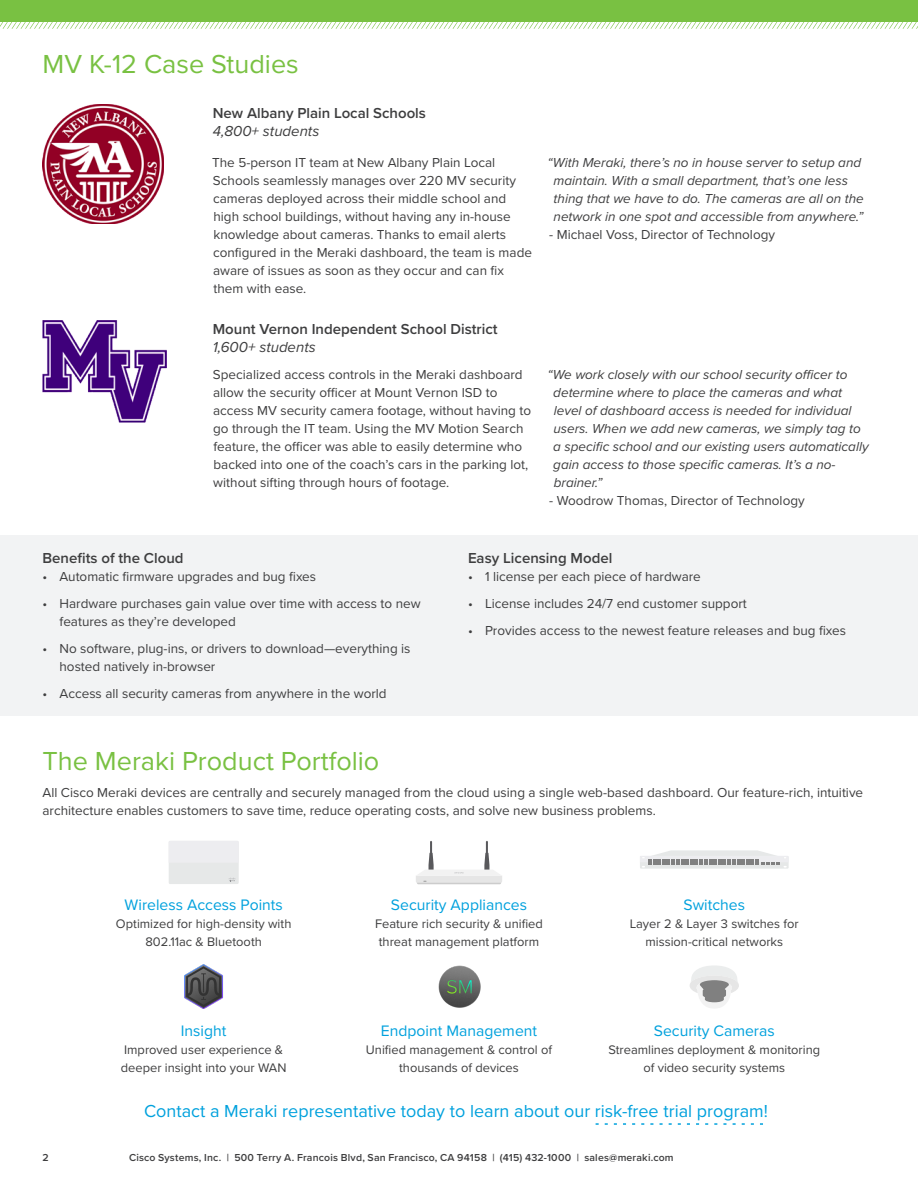
<style>
.page{position:relative;width:918px;height:1188px;background:#fff}
.page>*{position:absolute;margin:0;border:0;box-sizing:border-box;transform-origin:0 0}
.Green_Subheader{font:27px "Proxima Nova";color:#79c142}
.t1{font:18px "Proxima Nova";color:#00a1dd}
.t2{font:15.75px "Proxima Nova";color:#00a1dd}
.Solution_Guide_Bulle{font:600 15px "Proxima Nova";color:#3e3e3f}
.Solution_Guide_Bulle-2{font:italic 15px "Proxima Nova";color:#3e3e3f}
.Solution_Guide_Bulle-3{font:13.5px/18px "Proxima Nova";color:#3e3e3f}
.Solution_Guide_Bulle-4{font:italic 13.5px/18px "Proxima Nova";color:#3e3e3f}
.Paragraph_Style_1{font:13.5px/18px "Proxima Nova";color:#3e3e3f}
.Paragraph_Style_1-2{font:12.9px/18px "Proxima Nova";color:#3e3e3f;text-align:center}
.t3{font:600 10.5px "Proxima Nova";letter-spacing:.02em;color:#3e3e3f}
</style>
<div class="page">
<img style="left:42px;top:105px;width:121px;height:119px">
<img style="left:42px;top:320px;width:125px;height:103px">
<div style="left:0;top:535px;width:918px;height:181px;background:#f2f3f4"></div>
<img style="left:438px;top:965px;width:43px;height:43px">
<div style="left:169px;top:841px;width:70px;height:43px;background:#e6e8e8;border-radius:2px"></div>
<svg style="left:229px;top:878px;width:6px;height:3px"></svg>
<svg style="left:416px;top:841px;width:86px;height:43px"></svg>
<svg style="left:640px;top:850px;width:149px;height:19px;background:#d4d5d5"></svg>
<img style="left:184px;top:965px;width:39px;height:44px">
<svg style="left:690px;top:965px;width:49px;height:43px"></svg>
<svg style="left:596px;top:1123px;width:167px;height:2px"></svg>
<div style="left:0;top:0;width:918px;height:22px;background:#79c142"></div>
<svg style="left:0;top:22px;width:918px;height:7px"></svg>
<p class="Green_Subheader" style="left:43px;top:44px;width:258px">MV K-12 Case Studies</p>
<p class="Solution_Guide_Bulle" style="left:213px;top:102px;width:215px">New Albany Plain Local Schools</p>
<p class="Solution_Guide_Bulle-2" style="left:213px;top:120px;width:108px">4,800+ students</p>
<p class="Solution_Guide_Bulle-3" style="left:212px;top:153px;width:321px">The 5-person IT team at New Albany Plain Local Schools seamlessly manages over 220 MV security cameras deployed across their middle school and high school buildings, without having any in-house knowledge about cameras. Thanks to email alerts configured in the Meraki dashboard, the team is made aware of issues as soon as they occur and can fix them with ease.</p>
<p class="Solution_Guide_Bulle-4" style="left:554px;top:153px;width:312px;text-indent:-6px">“With Meraki, there’s no in house server to setup and maintain. With a small department, that’s one less thing that we have to do. The cameras are all on the network in one spot and accessible from anywhere.”</p>
<p class="Solution_Guide_Bulle-3" style="left:549px;top:225px;width:227px">- Michael Voss, Director of Technology</p>
<p class="Solution_Guide_Bulle" style="left:213px;top:318px;width:286px">Mount Vernon Independent School District</p>
<p class="Solution_Guide_Bulle-2" style="left:213px;top:336px;width:105px">1,600+ students</p>
<p class="Solution_Guide_Bulle-3" style="left:213px;top:365px;width:320px">Specialized access controls in the Meraki dashboard allow the security officer at Mount Vernon ISD to access MV security camera footage, without having to go through the IT team. Using the MV Motion Search feature, the officer was able to easily determine who backed into one of the coach’s cars in the parking lot, without sifting through hours of footage.</p>
<p class="Solution_Guide_Bulle-4" style="left:553px;top:365px;width:317px;text-indent:-6px">“We work closely with our school security officer to determine where to place the cameras and what level of dashboard access is needed for individual users. When we add new cameras, we simply tag to a specific school and our existing users automatically gain access to those specific cameras. It’s a no&shy;brainer.”</p>
<p class="Solution_Guide_Bulle-3" style="left:549px;top:491px;width:257px">- Woodrow Thomas, Director of Technology</p>
<p class="Solution_Guide_Bulle" style="left:43px;top:547px;width:143px">Benefits of the Cloud</p>
<p class="Solution_Guide_Bulle-3" style="left:43px;top:567px;width:275px">• Automatic firmware upgrades and bug fixes</p>
<p class="Solution_Guide_Bulle-3" style="left:60px;top:594px;width:363px;text-indent:-17px">• Hardware purchases gain value over time with access to new features as they’re developed</p>
<p class="Solution_Guide_Bulle-3" style="left:60px;top:639px;width:353px;text-indent:-17px">• No software, plug-ins, or drivers to download—everything is hosted natively in-browser</p>
<p class="Solution_Guide_Bulle-3" style="left:43px;top:684px;width:346px">• Access all security cameras from anywhere in the world</p>
<p class="Solution_Guide_Bulle" style="left:468px;top:547px;width:146px">Easy Licensing Model</p>
<p class="Solution_Guide_Bulle-3" style="left:468px;top:567px;width:234px">• 1 license per each piece of hardware</p>
<p class="Solution_Guide_Bulle-3" style="left:468px;top:594px;width:280px">• License includes 24/7 end customer support</p>
<p class="Solution_Guide_Bulle-3" style="left:468px;top:621px;width:379px">• Provides access to the newest feature releases and bug fixes</p>
<p class="Green_Subheader" style="left:43px;top:741px;width:338px">The Meraki Product Portfolio</p>
<p class="Paragraph_Style_1" style="left:43px;top:783px;width:822px">All Cisco Meraki devices are centrally and securely managed from the cloud using a single web-based dashboard. Our feature-rich, intuitive architecture enables customers to save time, reduce operating costs, and solve new business problems.</p>
<p class="t2" style="left:125px;top:893px;width:160px">Wireless Access Points</p>
<p class="Paragraph_Style_1-2" style="left:116px;top:914px;width:177px">Optimized for high-density with<br>802.11ac &amp; Bluetooth</p>
<p class="t2" style="left:391px;top:893px;width:138px">Security Appliances</p>
<p class="t2" style="left:684px;top:893px;width:63px">Switches</p>
<p class="Paragraph_Style_1-2" style="left:375px;top:914px;width:169px;text-align:left">Feature rich security &amp; unified threat management platform</p>
<p class="Paragraph_Style_1-2" style="left:630px;top:914px;width:170px">Layer 2 &amp; Layer 3 switches for mission-critical networks</p>
<p class="t2" style="left:181px;top:1019px;width:47px">Insight</p>
<p class="t2" style="left:381px;top:1019px;width:158px">Endpoint Management</p>
<p class="t2" style="left:654px;top:1019px;width:122px">Security Cameras</p>
<p class="Paragraph_Style_1-2" style="left:121px;top:1040px;width:167px;text-align:left">Improved user experience &amp; deeper insight into your WAN</p>
<p class="Paragraph_Style_1-2" style="left:366px;top:1040px;width:188px">Unified management &amp; control of thousands of devices</p>
<p class="Paragraph_Style_1-2" style="left:608px;top:1040px;width:213px">Streamlines deployment &amp; monitoring of video security systems</p>
<p class="t1" style="left:144px;top:1097px;width:625px">Contact a Meraki representative today to learn about our risk-free trial program!</p>
<p class="t3" style="left:43px;top:1150px;width:8px">2</p>
<p class="t3" style="left:129px;top:1149px;width:546px">Cisco Systems, Inc. | 500 Terry A. Francois Blvd, San Francisco, CA 94158 | (415) 432-1000 | sales@meraki.com</p>
</div>
